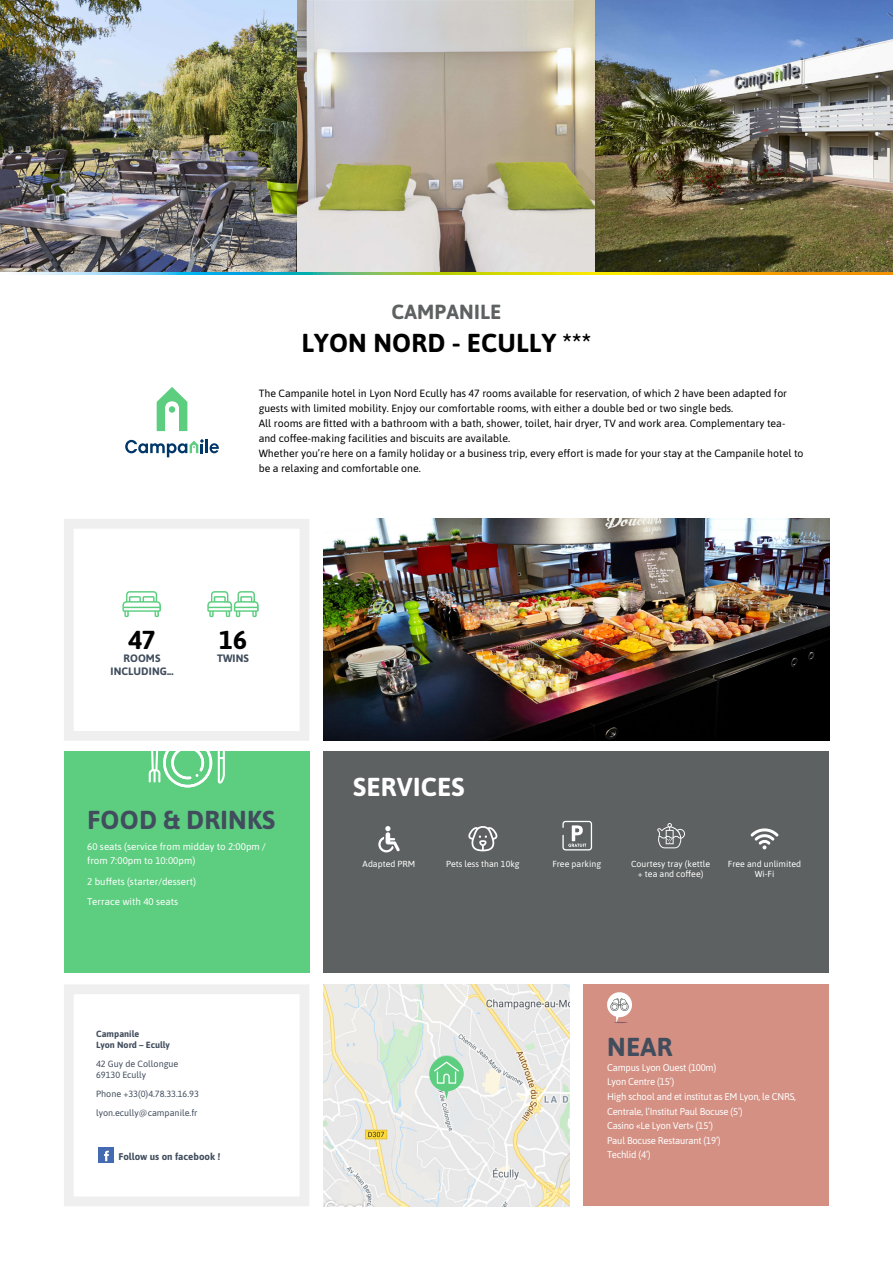
<style>
.page{position:relative;width:893px;height:1263px;background:#fff}
.page>*{position:absolute;margin:0;border:0;box-sizing:border-box;transform-origin:0 0}
.t1{font:700 25.95px "Asap";letter-spacing:.01em;color:#000}
.t2{font:700 25.95px "Asap";letter-spacing:.01em;color:#414d5d}
.t3{font:700 25.95px "Asap";letter-spacing:.01em;color:#fff}
.t4{font:700 20.4px "Asap";letter-spacing:.01em;color:#5e6161}
.t5{font:700 10.8px/12.9px "Asap";letter-spacing:.01em;color:#414d5d;text-align:center}
.t6{font:10.5px/15px "Asap";color:#000}
.t7{font:9.75px/14.7px "Asap";letter-spacing:-.02em;color:#fff}
.t8{font:9.75px/14.7px "Asap";color:#fff}
.t9{font:700 9.75px "Asap";color:#414d5d}
.t10{font:9px/10.8px "Asap";color:#414d5d}
.t11{font:700 9px/10.8px "Asap";color:#414d5d}
.t12{font:8.85px/10.5px "Asap";color:#fff;text-align:center}
</style>
<div class="page">
<div style="left:64px;top:984px;width:245px;height:222px;background:#fff;border:10px solid #efefef"></div>
<img style="left:324px;top:984px;width:245px;height:222px">
<div style="left:584px;top:984px;width:245px;height:222px;background:#d49083"></div>
<svg style="left:125px;top:439px;width:94px;height:18px"></svg>
<svg style="left:157px;top:387px;width:30px;height:44px"></svg>
<div style="left:64px;top:751px;width:245px;height:222px;background:#5dce80"></div>
<svg style="left:218px;top:751px;width:7px;height:33px"></svg>
<svg style="left:149px;top:751px;width:63px;height:36px"></svg>
<div style="left:64px;top:519px;width:245px;height:222px;background:#fff;border:10px solid #efefef"></div>
<img style="left:324px;top:519px;width:505px;height:222px">
<div style="left:324px;top:751px;width:505px;height:222px;background:#5e6161"></div>
<svg style="left:122px;top:591px;width:39px;height:26px"></svg>
<div style="left:429px;top:1057px;width:35px;height:34px;background:#5dce80;border-radius:50%"></div>
<svg style="left:434px;top:1061px;width:25px;height:38px"></svg>
<svg style="left:607px;top:992px;width:25px;height:31px"></svg>
<svg style="left:207px;top:591px;width:52px;height:26px"></svg>
<img style="left:0;top:0;width:893px;height:272px">
<div style="left:99px;top:1148px;width:15px;height:15px;background:#446bb1"></div>
<svg style="left:104px;top:1151px;width:5px;height:10px"></svg>
<svg style="left:19px;top:272px;width:874px;height:3px;background:#abc25b"></svg>
<svg style="left:468px;top:826px;width:30px;height:25px"></svg>
<svg style="left:378px;top:826px;width:22px;height:26px"></svg>
<svg style="left:562px;top:821px;width:30px;height:29px"></svg>
<svg style="left:657px;top:823px;width:28px;height:25px"></svg>
<svg style="left:750px;top:828px;width:29px;height:21px"></svg>
<h2 class="t4" style="left:392px;top:297px;width:111px">CAMPANILE</h2>
<h1 class="t1" style="left:301px;top:324px;width:292px">LYON NORD - ECULLY ***</h1>
<p class="t6" style="left:259px;top:385px;width:546px">The Campanile hotel in Lyon Nord Ecully has 47 rooms available for reservation, of which 2 have been adapted for guests with limited mobility. Enjoy our comfortable rooms, with either a double bed or two single beds.<br>All rooms are fitted with a bathroom with a bath, shower, toilet, hair dryer, TV and work area. Complementary tea&shy;and coffee-making facilities and biscuits are available.<br>Whether you’re here on a family holiday or a business trip, every effort is made for your stay at the Campanile hotel to be a relaxing and comfortable one.</p>
<h1 class="t1" style="left:128px;top:621px;width:29px">47</h1>
<p class="t5" style="left:111px;top:651px;width:64px">ROOMS<br>INCLUDING...</p>
<h1 class="t1" style="left:219px;top:621px;width:29px">16</h1>
<p class="t5" style="left:217px;top:651px;width:33px">TWINS</p>
<h1 class="t3" style="left:353px;top:768px;width:113px">SERVICES</h1>
<h1 class="t2" style="left:87px;top:801px;width:189px">FOOD &amp; DRINKS</h1>
<p class="t8" style="left:87px;top:838px;width:180px">60 seats (service from midday to 2:00pm / from 7:00pm to 10:00pm)</p>
<p class="t8" style="left:87px;top:870px;width:110px;line-height:20.5px">2 buffets (starter/dessert)<br>Terrace with 40 seats</p>
<p class="t11" style="left:96px;top:1028px;width:75px">Campanile<br>Lyon Nord – Ecully</p>
<p class="t10" style="left:96px;top:1058px;width:84px">42 Guy de Collongue<br>69130 Ecully</p>
<p class="t10" style="left:96px;top:1084px;width:104px;line-height:19.4px">Phone +33(0)4.78.33.16.93 lyon.ecully@campanile.fr</p>
<p class="t9" style="left:118px;top:1149px;width:104px">Follow us on facebook !</p>
<p class="t12" style="left:363px;top:858px;width:54px">Adapted PRM</p>
<p class="t12" style="left:446px;top:858px;width:75px">Pets less than 10kg</p>
<p class="t12" style="left:552px;top:858px;width:50px">Free parking</p>
<p class="t12" style="left:631px;top:858px;width:80px">Courtesy tray (kettle + tea and coffee)</p>
<p class="t12" style="left:728px;top:858px;width:75px">Free and unlimited<br>Wi-Fi</p>
<h1 class="t2" style="left:607px;top:1028px;width:67px">NEAR</h1>
<p class="t7" style="left:607px;top:1059px;width:191px">Campus Lyon Ouest (100m)<br>Lyon Centre (15’)<br>High school and et institut as EM Lyon, le CNRS,<br>Centrale, l’Institut Paul Bocuse (5’)<br>Casino «Le Lyon Vert» (15’)<br>Paul Bocuse Restaurant (19’)<br>Techlid (4’)</p>
</div>
